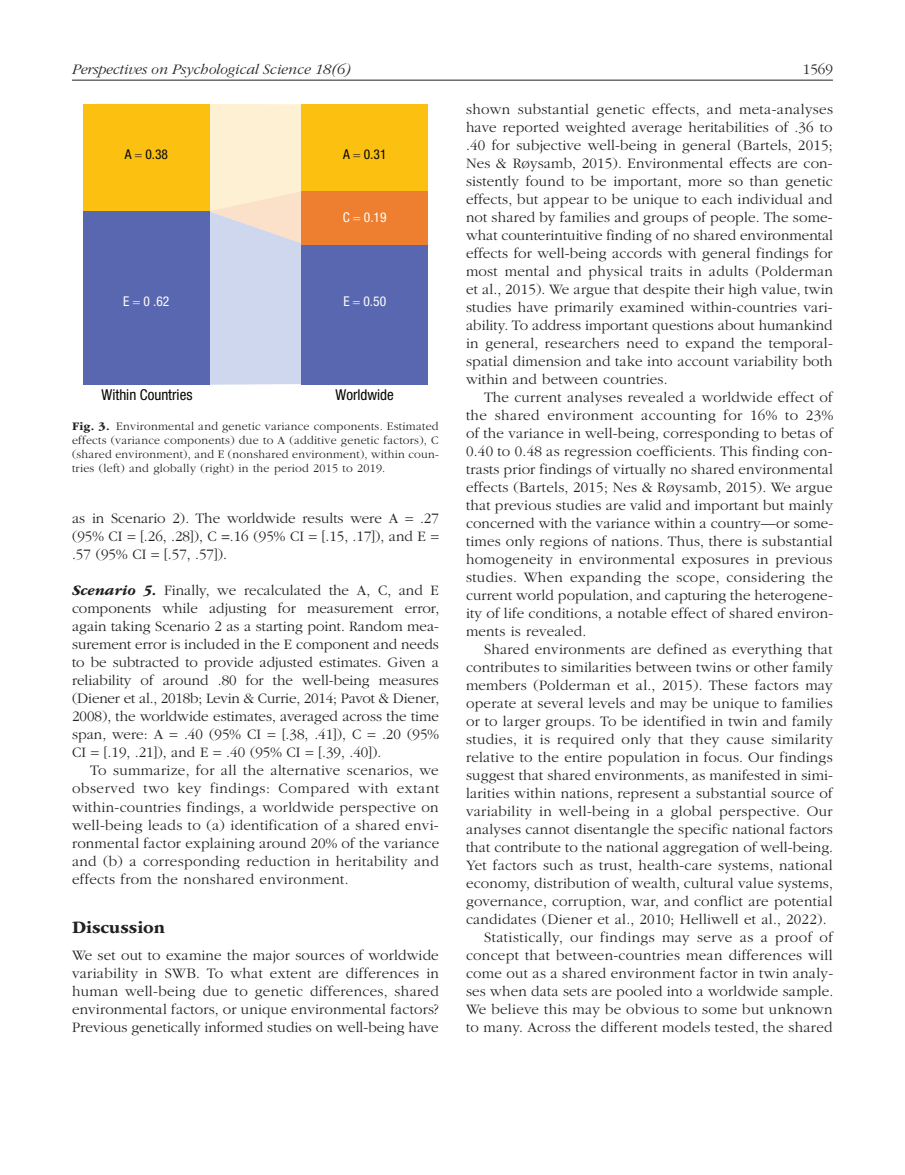
<style>
.page{position:relative;width:905px;height:1175px;background:#fff}
.page>*{position:absolute;margin:0;border:0;box-sizing:border-box;transform-origin:0 0}
.t1{font:700 18px "ITC Garamond Std";color:#231f20}
.t2{font:300 15px/18px "ITC Garamond Std";letter-spacing:.015em;color:#231f20;text-align:justify}
.t3{font:300 15px "ITC Garamond Std";letter-spacing:.04em;color:#231f20}
.t4{font:italic 300 15px "ITC Garamond Std";color:#231f20}
.t5{font:condensed 15px "Helvetica Neue LT Std";color:#050504}
.t6{font:condensed 13.5px "Helvetica Neue LT Std";color:#fff}
.t7{font:condensed 13.5px "Helvetica Neue LT Std";color:#050504}
.t8{font:300 12px/14.2px "ITC Garamond Std";letter-spacing:.02em;color:#231f20;text-align:justify}
.s1{font-weight:700}
.s2{font-weight:700;font-style:italic}
</style>
<div class="page">
<hr style="left:72px;top:80px;width:760px;height:1px;background:#231f20">
<div style="left:83px;top:211px;width:126px;height:173px;background:#5867b0"></div>
<div style="left:301px;top:244px;width:127px;height:140px;background:#5867b0"></div>
<div style="left:301px;top:191px;width:127px;height:53px;background:#ee7e30"></div>
<div style="left:83px;top:104px;width:126px;height:107px;background:#fcc011"></div>
<div style="left:301px;top:104px;width:127px;height:87px;background:#fcc011"></div>
<svg style="left:95px;top:104px;width:278px;height:281px"></svg>
<p class="t4" style="left:72px;top:61px;width:280px">Perspectives on Psychological Science 18(6)</p>
<p class="t2" style="left:802px;top:60px;width:31px">1569</p>
<p class="t7" style="left:125px;top:147px;width:45px">A 0.38</p>
<p class="t6" style="left:123px;top:294px;width:48px">E 0 .62</p>
<p class="t7" style="left:343px;top:147px;width:45px">A 0.31</p>
<p class="t6" style="left:343px;top:209px;width:45px">C 0.19</p>
<p class="t6" style="left:343px;top:293px;width:44px">E 0.50</p>
<p class="t5" style="left:102px;top:386px;width:92px">Within Countries</p>
<p class="t5" style="left:335px;top:386px;width:60px">Worldwide</p>
<p class="t8" style="left:72px;top:419px;width:368px"><span class="s1">Fig. 3.</span> Environmental and genetic variance components. Estimated effects (variance components) due to A (additive genetic factors), C (shared environment), and E (nonshared environment), within coun&shy;tries (left) and globally (right) in the period 2015 to 2019.</p>
<p class="t2" style="left:72px;top:510px;width:328px">as in Scenario 2). The worldwide results were A</p>
<p class="t2" style="left:72px;top:510px;width:368px;text-align:left;text-indent:348px">.27 (95% CI [.26, .28]), C =.16 (95% CI [.15, .17]), and E .57 (95% CI [.57, .57]).</p>
<p class="t2" style="left:72px;top:582px;width:369px"><span class="s2">Scenario 5.</span> Finally, we recalculated the A, C, and E components while adjusting for measurement error, again taking Scenario 2 as a starting point. Random mea&shy;surement error is included in the E component and needs to be subtracted to provide adjusted estimates. Given a reliability of around .80 for the well-being measures (Diener et al., 2018b; Levin &amp; Currie, 2014; Pavot &amp; Diener, 2008), the worldwide estimates, averaged across the time span, were: A</p>
<p class="t2" style="left:184px;top:726px;width:79px">.40 (95% CI</p>
<p class="t2" style="left:282px;top:726px;width:81px">[.38, .41]), C</p>
<p class="t2" style="left:382px;top:726px;width:58px">.20 (95%</p>
<p class="t2" style="left:72px;top:744px;width:311px">CI [.19, .21]), and E .40 (95% CI [.39, .40]).</p>
<p class="t2" style="left:90px;top:762px;width:350px">To summarize, for all the alternative scenarios, we</p>
<p class="t3" style="left:72px;top:780px;width:369px">observed two key findings: Compared with extant</p>
<p class="t2" style="left:72px;top:798px;width:368px">within-countries findings, a worldwide perspective on</p>
<p class="t2" style="left:72px;top:816px;width:368px">well-being leads to (a) identification of a shared envi-</p>
<p class="t2" style="left:72px;top:834px;width:368px">ronmental factor explaining around 20% of the variance</p>
<p class="t2" style="left:72px;top:852px;width:368px">and (b) a corresponding reduction in heritability and</p>
<p class="t2" style="left:72px;top:870px;width:278px">effects from the nonshared environment.</p>
<p class="t1" style="left:72px;top:917px;width:94px">Discussion</p>
<p class="t2" style="left:72px;top:946px;width:368px">We set out to examine the major sources of worldwide variability in SWB. To what extent are differences in human well-being due to genetic differences, shared environmental factors, or unique environmental factors?<br>Previous genetically informed studies on well-being have</p>
<p class="t2" style="left:466px;top:101px;width:369px">shown substantial genetic effects, and meta-analyses have reported weighted average heritabilities of .36 to .40 for subjective well-being in general (Bartels, 2015; Nes &amp; Røysamb, 2015). Environmental effects are con&shy;sistently found to be important, more so than genetic effects, but appear to be unique to each individual and not shared by families and groups of people. The some&shy;what counterintuitive finding of no shared environmental effects for well-being accords with general findings for most mental and physical traits in adults (Polderman et al., 2015). We argue that despite their high value, twin studies have primarily examined within-countries vari&shy;ability. To address important questions about humankind in general, researchers need to expand the temporal&shy;spatial dimension and take into account variability both within and between countries.</p>
<p class="t2" style="left:466px;top:389px;width:369px;text-indent:18px">The current analyses revealed a worldwide effect of the shared environment accounting for 16% to 23% of the variance in well-being, corresponding to betas of 0.40 to 0.48 as regression coefficients. This finding con&shy;trasts prior findings of virtually no shared environmental effects (Bartels, 2015; Nes &amp; Røysamb, 2015). We argue that previous studies are valid and important but mainly concerned with the variance within a country—or some&shy;times only regions of nations. Thus, there is substantial homogeneity in environmental exposures in previous studies. When expanding the scope, considering the current world population, and capturing the heterogene&shy;ity of life conditions, a notable effect of shared environ&shy;ments is revealed.</p>
<p class="t2" style="left:484px;top:641px;width:350px">Shared environments are defined as everything that</p>
<p class="t2" style="left:466px;top:659px;width:368px">contributes to similarities between twins or other family</p>
<p class="t2" style="left:466px;top:677px;width:368px">members (Polderman et al., 2015). These factors may</p>
<p class="t2" style="left:466px;top:695px;width:368px">operate at several levels and may be unique to families</p>
<p class="t2" style="left:466px;top:713px;width:368px">or to larger groups. To be identified in twin and family</p>
<p class="t2" style="left:466px;top:731px;width:368px">studies, it is required only that they cause similarity</p>
<p class="t2" style="left:466px;top:749px;width:368px">relative to the entire population in focus. Our findings</p>
<p class="t2" style="left:466px;top:767px;width:368px">suggest that shared environments, as manifested in simi-</p>
<p class="t2" style="left:466px;top:785px;width:368px">larities within nations, represent a substantial source of</p>
<p class="t2" style="left:466px;top:803px;width:368px">variability in well-being in a global perspective. Our</p>
<p class="t2" style="left:466px;top:821px;width:368px">analyses cannot disentangle the specific national factors</p>
<p class="t2" style="left:466px;top:839px;width:369px">that contribute to the national aggregation of well-being.</p>
<p class="t2" style="left:466px;top:857px;width:368px">Yet factors such as trust, health-care systems, national</p>
<p class="t2" style="left:466px;top:875px;width:368px">economy, distribution of wealth, cultural value systems,</p>
<p class="t2" style="left:466px;top:893px;width:368px">governance, corruption, war, and conflict are potential</p>
<p class="t2" style="left:466px;top:911px;width:362px">candidates (Diener et al., 2010; Helliwell et al., 2022).</p>
<p class="t2" style="left:484px;top:929px;width:350px">Statistically, our findings may serve as a proof of</p>
<p class="t2" style="left:466px;top:947px;width:368px">concept that between-countries mean differences will</p>
<p class="t2" style="left:466px;top:965px;width:369px">come out as a shared environment factor in twin analy-</p>
<p class="t2" style="left:466px;top:983px;width:369px">ses when data sets are pooled into a worldwide sample.</p>
<p class="t2" style="left:466px;top:1001px;width:368px">We believe this may be obvious to some but unknown</p>
<p class="t2" style="left:466px;top:1019px;width:368px">to many. Across the different models tested, the shared</p>
</div>
